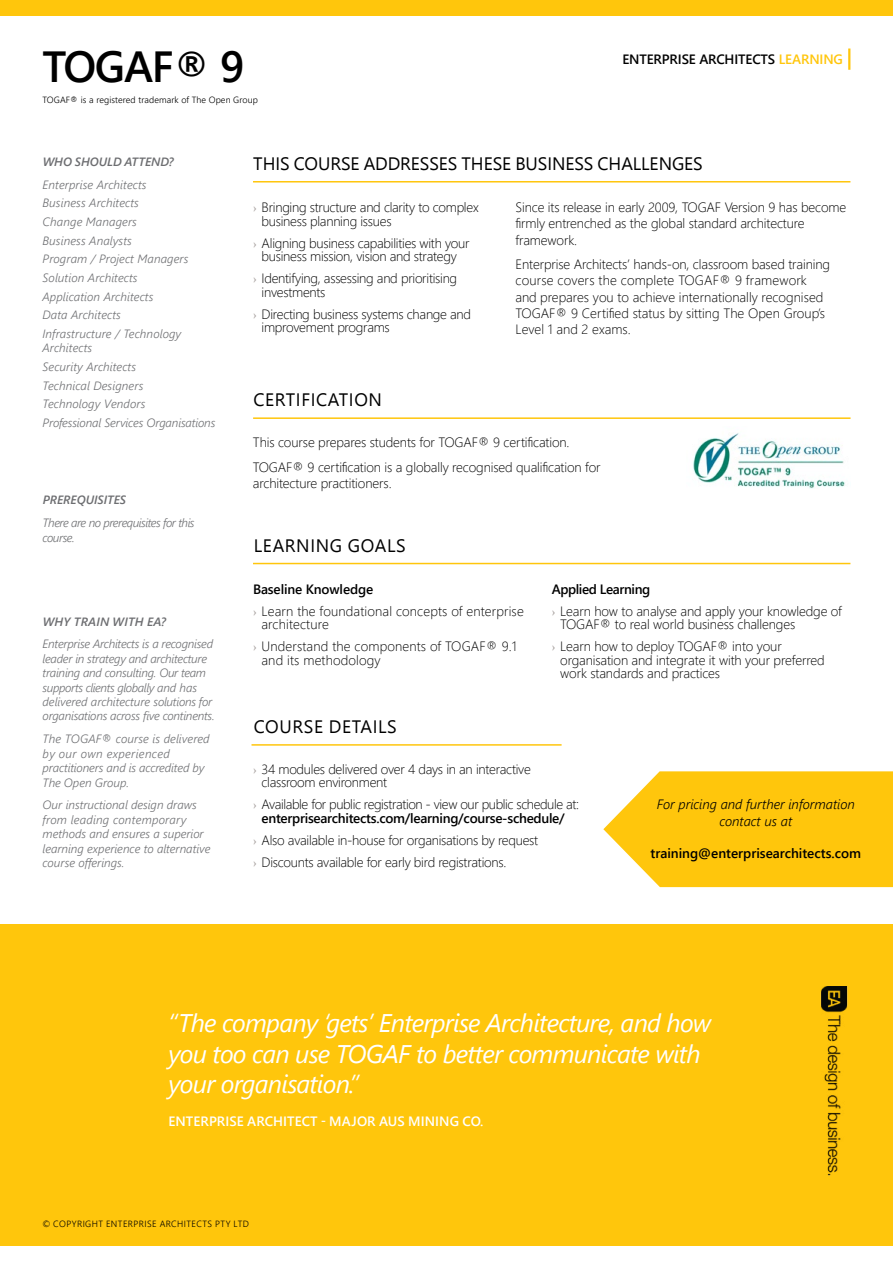
<style>
.page{position:relative;width:893px;height:1263px;background:#fff}
.page>*{position:absolute;margin:0;border:0;box-sizing:border-box;transform-origin:0 0}
.t1{font:600 43.5px "Segoe UI";letter-spacing:-.03em;color:#000}
.t2{font:italic 25.5px/30.6px "Segoe UI";letter-spacing:-.03em;color:#fff}
.t3{font:18px "Segoe UI";letter-spacing:-.005em;color:#000}
.t4{font:18px "Segoe UI";letter-spacing:.035em;color:#000}
.t5{font:300 13.5px/16.2px "Segoe UI";letter-spacing:-.01em;color:#000}
.t6{font:300 13.5px/22px "Segoe UI";letter-spacing:.01em;color:#000}
.t7{font:300 13.5px/13.5px "Segoe UI";letter-spacing:-.03em;color:#000;text-align:center}
.t8{font:600 13.5px "Segoe UI";letter-spacing:-.005em;color:#000}
.t9{font:italic 300 13.5px/16.2px "Segoe UI";color:#000;text-align:center}
.t10{font:600 13.5px "Segoe UI";letter-spacing:.005em;color:#fff}
.t11{font:italic 300 12px/18.6px "Segoe UI";color:#6d6e71}
.t12{font:italic 300 12px/14.4px "Segoe UI";letter-spacing:-.02em;color:#6d6e71}
.t13{font:italic 300 12px/14.4px "Segoe UI";letter-spacing:-.04em;color:#6d6e71}
.t14{font:italic 600 12px "Segoe UI";letter-spacing:-.005em;color:#6d6e71}
.t15{font:italic 600 12px "Segoe UI";letter-spacing:.015em;color:#6d6e71}
.t16{font:300 9px "Segoe UI";letter-spacing:.01em;color:#000}
.t17{font:300 9px "Segoe UI";letter-spacing:.045em;color:#000}
.s1{color:#ffc60c}
.s2{font-family:"Minion Pro";font-weight:600;color:#a9a3a1}
.s3{font-weight:600}
</style>
<div class="page">
<div style="left:0;top:924px;width:893px;height:337px;background:#ffc60c"></div>
<div style="left:0;top:0;width:893px;height:15px;background:#ffc60c"></div>
<div style="left:0;top:1246px;width:893px;height:17px;background:#fff"></div>
<hr style="left:848px;top:49px;width:2px;height:21px;background:#ffc60c">
<img style="left:820px;top:986px;width:28px;height:190px">
<hr style="left:253px;top:181px;width:597px;height:1px;background:#ffc60c">
<hr style="left:253px;top:563px;width:597px;height:1px;background:#ffc60c">
<hr style="left:251px;top:744px;width:311px;height:2px;background:#ffc60c">
<svg style="left:603px;top:771px;width:290px;height:116px;background:#ffcb25"></svg>
<hr style="left:253px;top:417px;width:597px;height:2px;background:#ffc60c">
<img style="left:693px;top:433px;width:152px;height:56px">
<h1 class="t1" style="left:43px;top:31px;width:203px">TOGAF® 9</h1>
<p class="t8" style="left:622px;top:48px;width:222px">ENTERPRISE ARCHITECTS <span class="s1">LEARNING</span></p>
<p class="t16" style="left:43px;top:93px;width:217px">TOGAF® is a registered trademark of The Open Group</p>
<p class="t14" style="left:43px;top:153px;width:132px">WHO SHOULD ATTEND?</p>
<p class="t11" style="left:43px;top:175px;width:148px">Enterprise Architects<br>Business Architects<br>Change Managers<br>Business Analysts<br>Program / Project Managers<br>Solution Architects<br>Application Architects<br>Data Architects<br>Infrastructure / Technology</p>
<p class="t11" style="left:43px;top:338px;width:174px">Architects<br>Security Architects<br>Technical Designers<br>Technology Vendors<br>Professional Services Organisations</p>
<p class="t14" style="left:43px;top:491px;width:85px">PREREQUISITES</p>
<p class="t13" style="left:43px;top:515px;width:154px">There are no prerequisites for this course.</p>
<p class="t15" style="left:43px;top:613px;width:125px">WHY TRAIN WITH EA?</p>
<p class="t12" style="left:43px;top:636px;width:174px">Enterprise Architects is a recognised leader in strategy and architecture training and consulting. Our team supports clients globally and has delivered architecture solutions for organisations across five continents.</p>
<p class="t11" style="left:43px;top:731px;width:169px;line-height:14.4px">The TOGAF® course is delivered by our own experienced practitioners and is accredited by<br>The Open Group.</p>
<p class="t11" style="left:43px;top:797px;width:169px;line-height:14.4px">Our instructional design draws from leading contemporary methods and ensures a superior learning experience to alternative course offerings.</p>
<h3 class="t3" style="left:253px;top:149px;width:451px">THIS COURSE ADDRESSES THESE BUSINESS CHALLENGES</h3>
<p class="t5" style="left:515px;top:199px;width:332px">Since its release in early 2009, TOGAF Version 9 has become firmly entrenched as the global standard architecture framework.</p>
<p class="t5" style="left:515px;top:256px;width:316px">Enterprise Architects’ hands-on, classroom based training course covers the complete TOGAF® 9 framework and prepares you to achieve internationally recognised TOGAF® 9 Certified status by sitting The Open Group’s Level 1 and 2 exams.</p>
<p class="t5" style="left:262px;top:200px;width:219px;line-height:13.5px;text-indent:-9px"><span class="s2">›</span> Bringing structure and clarity to complex business planning issues</p>
<p class="t5" style="left:253px;top:235px;width:218px;line-height:13.5px;text-align:center"><span class="s2">›</span> Aligning business capabilities with your business mission, vision and strategy</p>
<p class="t5" style="left:262px;top:271px;width:197px;line-height:13.5px;text-indent:-9px"><span class="s2">›</span> Identifying, assessing and prioritising investments</p>
<p class="t5" style="left:262px;top:306px;width:211px;line-height:13.5px;text-indent:-9px"><span class="s2">›</span> Directing business systems change and improvement programs</p>
<h3 class="t4" style="left:253px;top:385px;width:130px">CERTIFICATION</h3>
<p class="t5" style="left:253px;top:429px;width:349px;line-height:24.8px">This course prepares students for TOGAF® 9 certification.<br>TOGAF® 9 certification is a globally recognised qualification for</p>
<p class="t5" style="left:253px;top:474px;width:140px">architecture practitioners.</p>
<h3 class="t4" style="left:254px;top:531px;width:153px">LEARNING GOALS</h3>
<p class="t6" style="left:253px;top:577px;width:272px"><span class="s3">Baseline Knowledge<br></span><span class="s2">›</span> Learn the foundational concepts of enterprise</p>
<p class="t6" style="left:253px;top:613px;width:265px;text-indent:9px">architecture<br><span class="s2">›</span> Understand the components of TOGAF® 9.1</p>
<p class="t6" style="left:261px;top:648px;width:121px">and its methodology</p>
<h3 class="t4" style="left:254px;top:712px;width:145px">COURSE DETAILS</h3>
<p class="t5" style="left:552px;top:577px;width:291px;line-height:22px"><span class="s3">Applied Learning<br></span><span class="s2">›</span> Learn how to analyse and apply your knowledge of</p>
<p class="t5" style="left:552px;top:613px;width:245px;line-height:22px;text-indent:9px">TOGAF® to real world business challenges <span class="s2">›</span> Learn how to deploy TOGAF® into your</p>
<p class="t5" style="left:560px;top:653px;width:266px;line-height:13.5px">organisation and integrate it with your preferred work standards and practices</p>
<p class="t5" style="left:261px;top:762px;width:271px;line-height:13.5px;text-indent:-9px"><span class="s2">›</span> 34 modules delivered over 4 days in an interactive classroom environment</p>
<p class="t7" style="left:253px;top:797px;width:328px"><span class="s2">›</span> Available for public registration - view our public schedule at: <span class="s3">enterprisearchitects.com/learning/course-schedule/</span></p>
<p class="t5" style="left:253px;top:828px;width:287px;line-height:22px"><span class="s2">›</span> Also available in-house for organisations by request <span class="s2">›</span> Discounts available for early bird registrations.</p>
<p class="t9" style="left:657px;top:796px;width:200px">For pricing and further information contact us at</p>
<p class="t8" style="left:650px;top:842px;width:212px">training@enterprisearchitects.com</p>
<h2 class="t2" style="left:168px;top:1006px;width:544px">“The company ‘gets’ Enterprise Architecture, and how you too can use TOGAF to better communicate with your organisation.”</h2>
<p class="t10" style="left:168px;top:1110px;width:316px">ENTERPRISE ARCHITECT - MAJOR AUS MINING CO.</p>
<p class="t17" style="left:43px;top:1216px;width:208px">© COPYRIGHT ENTERPRISE ARCHITECTS PTY LTD</p>
</div>
